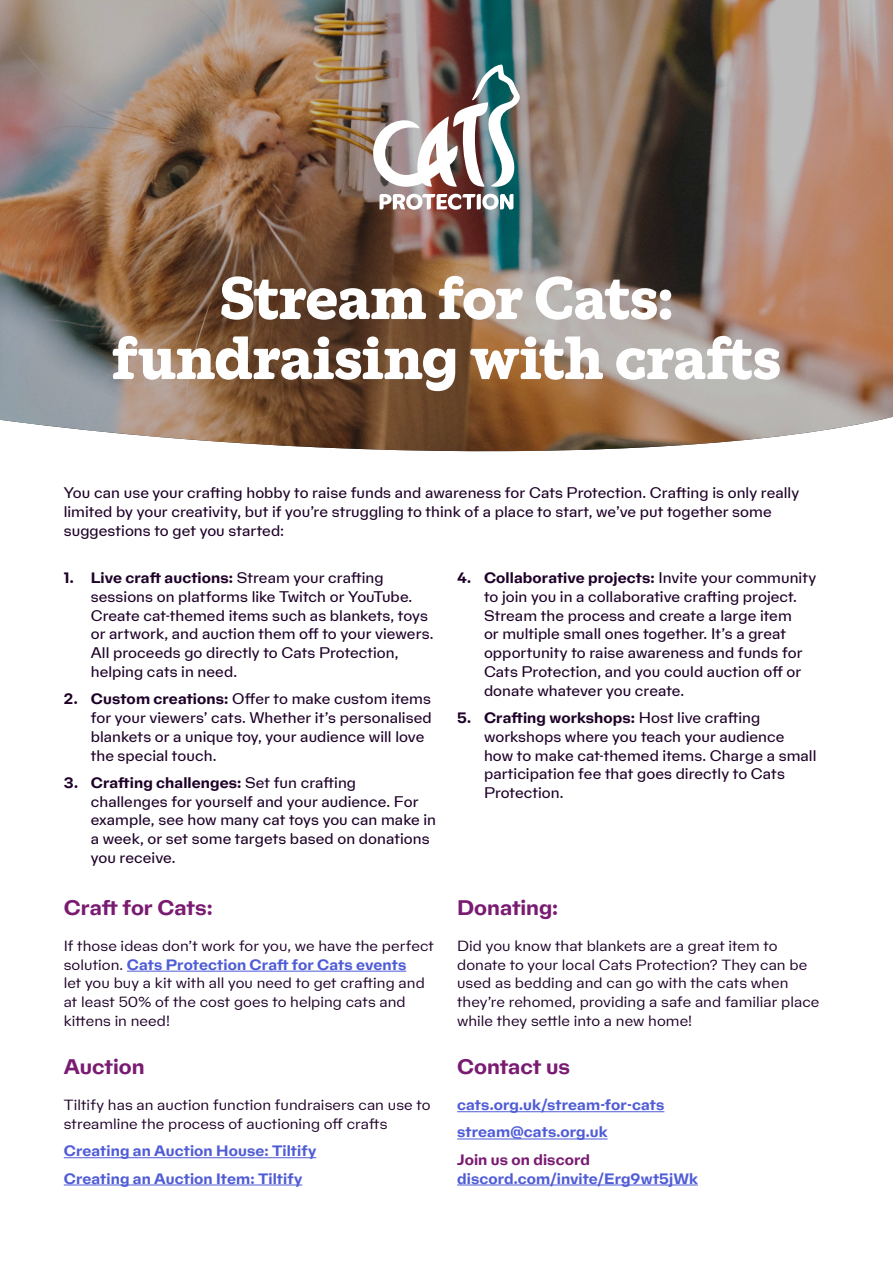
<style>
.page{position:relative;width:893px;height:1263px;background:#fff}
.page>*{position:absolute;margin:0;border:0;box-sizing:border-box;transform-origin:0 0}
.t1{font:60px/60px "Cats Headline";letter-spacing:-.005em;color:#fff;text-align:center}
.t2{font:21px "Na N Metrify C Std Bld";color:#7a1b72}
.t3{font:15px/18.8px "Na N Metrify C Std";letter-spacing:.005em;color:#1e0028}
.t4{font:300 15px/18.8px "Na N Metrify C Std";letter-spacing:.005em;color:#1e0028}
.t5{font:15px/27.3px "Na N Metrify C Std Bld";letter-spacing:.005em;color:#4f5cd6}
.t6{font:15px "Na N Metrify C Std Bld";letter-spacing:.005em;color:#1e0028}
.t7{font:15px "Na N Metrify C Std Bld";letter-spacing:.005em;color:#7a1b72}
.s1{font-family:"Na N Metrify C Std"}
.s2{font-family:"Na N Metrify C Std Bld"}
.s3{font-family:"Na N Metrify C Std";font-weight:300;color:#1e0028}
</style>
<div class="page">
<img style="left:0;top:0;width:893px;height:452px">
<hr style="left:127px;top:971px;width:279px;height:1px;background:#4f5cd6">
<hr style="left:64px;top:1157px;width:252px;height:1px;background:#4f5cd6">
<hr style="left:64px;top:1184px;width:238px;height:1px;background:#4f5cd6">
<img style="left:373px;top:65px;width:147px;height:145px">
<hr style="left:457px;top:1111px;width:207px;height:1px;background:#4f5cd6">
<hr style="left:457px;top:1138px;width:151px;height:1px;background:#4f5cd6">
<hr style="left:457px;top:1184px;width:241px;height:1px;background:#4f5cd6">
<h1 class="t1" style="left:112px;top:263px;width:671px">Stream for Cats: fundraising with crafts</h1>
<p class="t3" style="left:64px;top:484px;width:737px">You can use your crafting hobby to raise funds and awareness for Cats Protection. Crafting is only really limited by your creativity, but if you’re struggling to think of a place to start, we’ve put together some suggestions to get you started:</p>
<p class="t6" style="left:64px;top:566px;width:321px">1. Live craft auctions: <span class="s1">Stream your crafting</span></p>
<p class="t3" style="left:91px;top:587px;width:344px">sessions on platforms like Twitch or YouTube.<br>Create cat-themed items such as blankets, toys or artwork, and auction them off to your viewers.<br>All proceeds go directly to Cats Protection, helping cats in need.</p>
<p class="t3" style="left:91px;top:689px;width:342px;text-indent:-27px"><span class="s2">2. Custom creations:</span> Offer to make custom items for your viewers’ cats. Whether it’s personalised blankets or a unique toy, your audience will love the special touch.</p>
<p class="t6" style="left:64px;top:771px;width:294px">3. Crafting challenges: <span class="s1">Set fun crafting</span></p>
<p class="t3" style="left:91px;top:792px;width:347px">challenges for yourself and your audience. For example, see how many cat toys you can make in a week, or set some targets based on donations you receive.</p>
<p class="t6" style="left:457px;top:566px;width:361px">4. Collaborative projects: <span class="s1">Invite your community</span></p>
<p class="t3" style="left:484px;top:587px;width:320px">to join you in a collaborative crafting project.<br>Stream the process and create a large item or multiple small ones together. It’s a great opportunity to raise awareness and funds for Cats Protection, and you could auction off or donate whatever you create.</p>
<p class="t6" style="left:457px;top:706px;width:305px">5. Crafting workshops: <span class="s1">Host live crafting</span></p>
<p class="t3" style="left:484px;top:727px;width:334px">workshops where you teach your audience how to make cat-themed items. Charge a small participation fee that goes directly to Cats Protection.</p>
<h2 class="t2" style="left:64px;top:891px;width:150px">Craft for Cats:</h2>
<p class="t4" style="left:64px;top:936px;width:372px">If those ideas don’t work for you, we have the perfect</p>
<p class="t5" style="left:64px;top:950px;width:344px"><span class="s3">solution.</span> Cats Protection Craft for Cats events</p>
<p class="t4" style="left:64px;top:973px;width:362px">let you buy a kit with all you need to get crafting and at least 50% of the cost goes to helping cats and kittens in need!</p>
<h2 class="t2" style="left:64px;top:1051px;width:82px">Auction</h2>
<p class="t4" style="left:64px;top:1095px;width:368px">Tiltify has an auction function fundraisers can use to streamline the process of auctioning off crafts</p>
<p class="t5" style="left:64px;top:1137px;width:254px">Creating an Auction House: Tiltify<br>Creating an Auction Item: Tiltify</p>
<h2 class="t2" style="left:457px;top:891px;width:103px">Donating:</h2>
<p class="t4" style="left:457px;top:936px;width:364px">Did you know that blankets are a great item to donate to your local Cats Protection? They can be used as bedding and can go with the cats when they’re rehomed, providing a safe and familiar place while they settle into a new home!</p>
<h2 class="t2" style="left:457px;top:1051px;width:115px">Contact us</h2>
<p class="t5" style="left:457px;top:1091px;width:209px">cats.org.uk/stream-for-cats stream@cats.org.uk</p>
<p class="t7" style="left:457px;top:1148px;width:134px">Join us on discord</p>
<p class="t5" style="left:457px;top:1164px;width:242px">discord.com/invite/Erg9wt5jWk</p>
</div>
